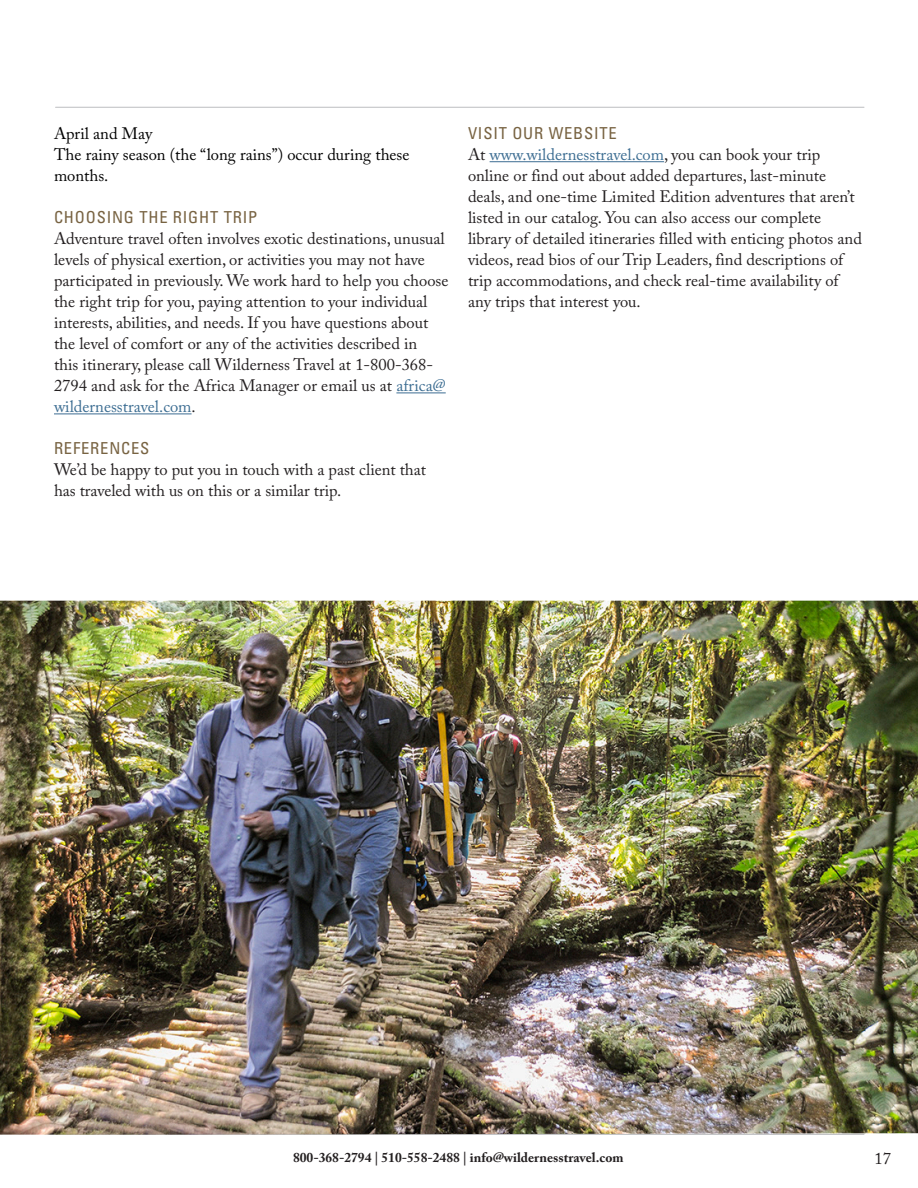
<style>
.page{position:relative;width:918px;height:1188px;background:#fff}
.page>*{position:absolute;margin:0;border:0;box-sizing:border-box;transform-origin:0 0}
.body_text{font:16.5px/21px "Adobe Caslon Pro";color:#231f20}
.body_text-2{font:16.5px/21px "Adobe Caslon Pro";color:#000}
.day_headers{font:condensed 16.5px "Univers LT Std";letter-spacing:.05em;color:#786342}
.t1{font:700 13.5px "Adobe Caslon Pro";color:#231f20}
.s1{color:#3c6d92}
</style>
<div class="page">
<hr style="left:56px;top:107px;width:808px;height:1px;background:#bcbdc0">
<hr style="left:396px;top:392px;width:50px;height:1px;background:#3c6d92">
<hr style="left:54px;top:413px;width:138px;height:1px;background:#3c6d92">
<hr style="left:490px;top:161px;width:174px;height:1px;background:#3c6d92">
<img style="left:0;top:601px;width:918px;height:534px">
<p class="body_text-2" style="left:54px;top:123px;width:100px">April and May</p>
<p class="body_text-2" style="left:54px;top:144px;width:357px">The rainy season (the “long rains”) occur during these months.</p>
<p class="day_headers" style="left:54px;top:207px;width:205px">CHOOSING THE RIGHT TRIP</p>
<p class="body_text" style="left:54px;top:228px;width:396px">Adventure travel often involves exotic destinations, unusual levels of physical exertion, or activities you may not have participated in previously. We work hard to help you choose the right trip for you, paying attention to your individual interests, abilities, and needs. If you have questions about the level of comfort or any of the activities described in<br>this itinerary, please call Wilderness Travel at 1-800-368- 2794 and ask for the Africa Manager or email us at <span class="s1">africa@ wildernesstravel.com</span>.</p>
<p class="day_headers" style="left:54px;top:438px;width:97px">REFERENCES</p>
<p class="body_text" style="left:54px;top:459px;width:373px">We’d be happy to put you in touch with a past client that has traveled with us on this or a similar trip.</p>
<p class="day_headers" style="left:468px;top:123px;width:150px">VISIT OUR WEBSITE</p>
<p class="body_text" style="left:468px;top:144px;width:395px">At <span class="s1">www.wildernesstravel.com</span>, you can book your trip online or find out about added departures, last-minute deals, and one-time Limited Edition adventures that aren’t listed in our catalog. You can also access our complete library of detailed itineraries filled with enticing photos and videos, read bios of our Trip Leaders, find descriptions of trip accommodations, and check real-time availability of any trips that interest you.</p>
<p class="t1" style="left:293px;top:1150px;width:332px">800-368-2794 | 510-558-2488 | info@wildernesstravel.com</p>
<p class="body_text" style="left:874px;top:1148px;width:18px">17</p>
</div>
